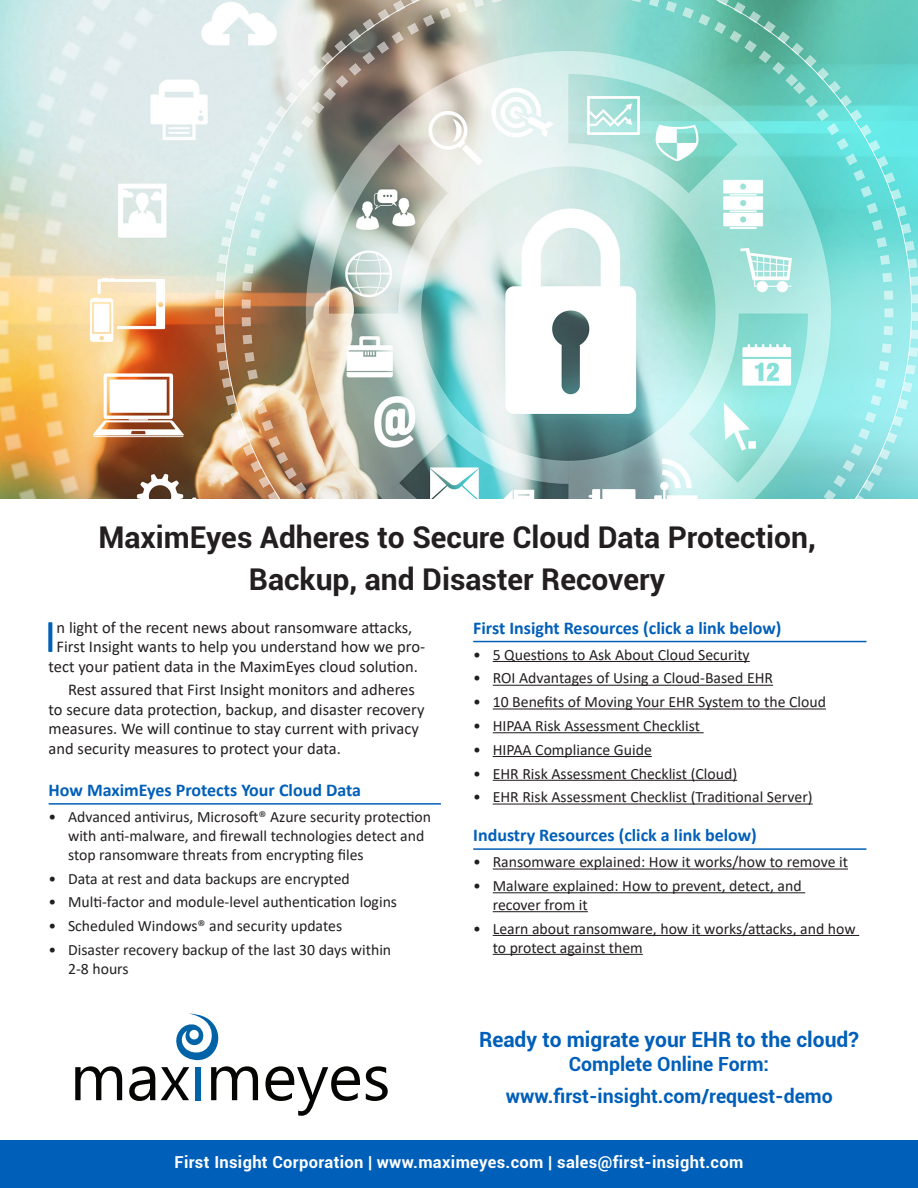
<style>
.page{position:relative;width:918px;height:1188px;background:#fff}
.page>*{position:absolute;margin:0;border:0;box-sizing:border-box;transform-origin:0 0}
.t1{font:47.7px "Calibri";color:#005fb9}
.t2{font:700 30px/42px "Roboto";color:#231f20;text-align:center}
.t3{font:700 21px "Roboto";color:#005fb9}
.t4{font:700 19.5px "Roboto";color:#005fb9}
.t5{font:700 18px "Calibri";color:#005fb9}
.t6{font:16.5px/19.8px "Calibri";color:#231f20;text-align:center}
.t7{font:700 16.5px "Roboto";letter-spacing:.02em;color:#fff}
.t8{font:15.75px/18.9px "Calibri";color:#231f20}
</style>
<div class="page">
<img style="left:0;top:0;width:918px;height:499px">
<div style="left:0;top:1140px;width:918px;height:48px;background:#005fb9"></div>
<hr style="left:49px;top:803px;width:392px;height:2px;background:#005fb9">
<hr style="left:473px;top:641px;width:393px;height:1px;background:#005fb9">
<hr style="left:493px;top:661px;width:257px;height:1px;background:#231f20">
<hr style="left:493px;top:685px;width:280px;height:1px;background:#231f20">
<hr style="left:493px;top:708px;width:333px;height:2px;background:#231f20">
<hr style="left:493px;top:732px;width:211px;height:1px;background:#231f20">
<hr style="left:493px;top:756px;width:159px;height:1px;background:#231f20">
<hr style="left:493px;top:780px;width:244px;height:1px;background:#231f20">
<hr style="left:493px;top:804px;width:320px;height:1px;background:#231f20">
<svg style="left:75px;top:1066px;width:47px;height:34px"></svg>
<svg style="left:129px;top:1066px;width:26px;height:35px"></svg>
<svg style="left:161px;top:1067px;width:28px;height:33px"></svg>
<div style="left:195px;top:1067px;width:6px;height:33px;background:#0163a7"></div>
<svg style="left:211px;top:1066px;width:47px;height:34px"></svg>
<svg style="left:265px;top:1066px;width:95px;height:50px"></svg>
<svg style="left:366px;top:1066px;width:22px;height:35px"></svg>
<svg style="left:176px;top:1014px;width:43px;height:46px"></svg>
<hr style="left:473px;top:848px;width:393px;height:2px;background:#005fb9">
<hr style="left:493px;top:869px;width:355px;height:1px;background:#231f20">
<hr style="left:493px;top:892px;width:312px;height:1px;background:#231f20">
<hr style="left:493px;top:911px;width:95px;height:1px;background:#231f20">
<hr style="left:493px;top:935px;width:366px;height:1px;background:#231f20">
<hr style="left:493px;top:954px;width:150px;height:1px;background:#231f20">
<h2 class="t2" style="left:98px;top:515px;width:719px">MaximEyes Adheres to Secure Cloud Data Protection,<br>Backup, and Disaster Recovery</h2>
<p class="t6" style="left:49px;top:617px;width:378px">n light of the recent news about ransomware attacks,<br>First Insight wants to help you understand how we pro&shy;tect your patient data in the MaximEyes cloud solution.</p>
<p class="t6" style="left:49px;top:679px;width:377px;text-align:left;text-indent:20px">Rest assured that First Insight monitors and adheres to secure data protection, backup, and disaster recovery measures. We will continue to stay current with privacy and security measures to protect your data.</p>
<p class="t5" style="left:49px;top:777px;width:314px">How MaximEyes Protects Your Cloud Data</p>
<p class="t8" style="left:68px;top:807px;width:364px;text-indent:-19px">• Advanced antivirus, Microsoft® Azure security protection with anti-malware, and firewall technologies detect and stop ransomware threats from encrypting files</p>
<p class="t8" style="left:49px;top:869px;width:303px">• Data at rest and data backups are encrypted</p>
<p class="t8" style="left:49px;top:892px;width:350px">• Multi-factor and module-level authentication logins</p>
<p class="t8" style="left:49px;top:916px;width:295px">• Scheduled Windows® and security updates</p>
<p class="t8" style="left:68px;top:940px;width:325px;text-indent:-19px">• Disaster recovery backup of the last 30 days within<br>2-8 hours</p>
<h1 class="t1" style="left:45px;top:604px;width:14px">I</h1>
<p class="t5" style="left:473px;top:615px;width:310px">First Insight Resources (click a link below)</p>
<p class="t8" style="left:473px;top:645px;width:278px">• 5 Questions to Ask About Cloud Security</p>
<p class="t8" style="left:473px;top:668px;width:301px">• ROI Advantages of Using a Cloud-Based EHR</p>
<p class="t8" style="left:473px;top:692px;width:354px">• 10 Benefits of Moving Your EHR System to the Cloud</p>
<p class="t8" style="left:473px;top:716px;width:228px">• HIPAA Risk Assessment Checklist</p>
<p class="t8" style="left:473px;top:740px;width:180px">• HIPAA Compliance Guide</p>
<p class="t8" style="left:473px;top:763px;width:265px">• EHR Risk Assessment Checklist (Cloud)</p>
<p class="t8" style="left:473px;top:787px;width:341px">• EHR Risk Assessment Checklist (Traditional Server)</p>
<p class="t5" style="left:473px;top:823px;width:285px">Industry Resources (click a link below)</p>
<p class="t8" style="left:473px;top:852px;width:376px">• Ransomware explained: How it works/how to remove it</p>
<p class="t8" style="left:493px;top:876px;width:310px;text-indent:-19px">• Malware explained: How to prevent, detect, and recover from it</p>
<p class="t8" style="left:493px;top:919px;width:364px;text-indent:-19px">• Learn about ransomware, how it works/attacks, and how to protect against them</p>
<h3 class="t3" style="left:479px;top:1025px;width:381px">Ready to migrate your EHR to the cloud?</h3>
<p class="t4" style="left:569px;top:1050px;width:202px">Complete Online Form:</p>
<p class="t4" style="left:506px;top:1082px;width:328px">www.first-insight.com/request-demo</p>
<p class="t7" style="left:175px;top:1150px;width:570px">First Insight Corporation | www.maximeyes.com | sales@first-insight.com</p>
</div>
